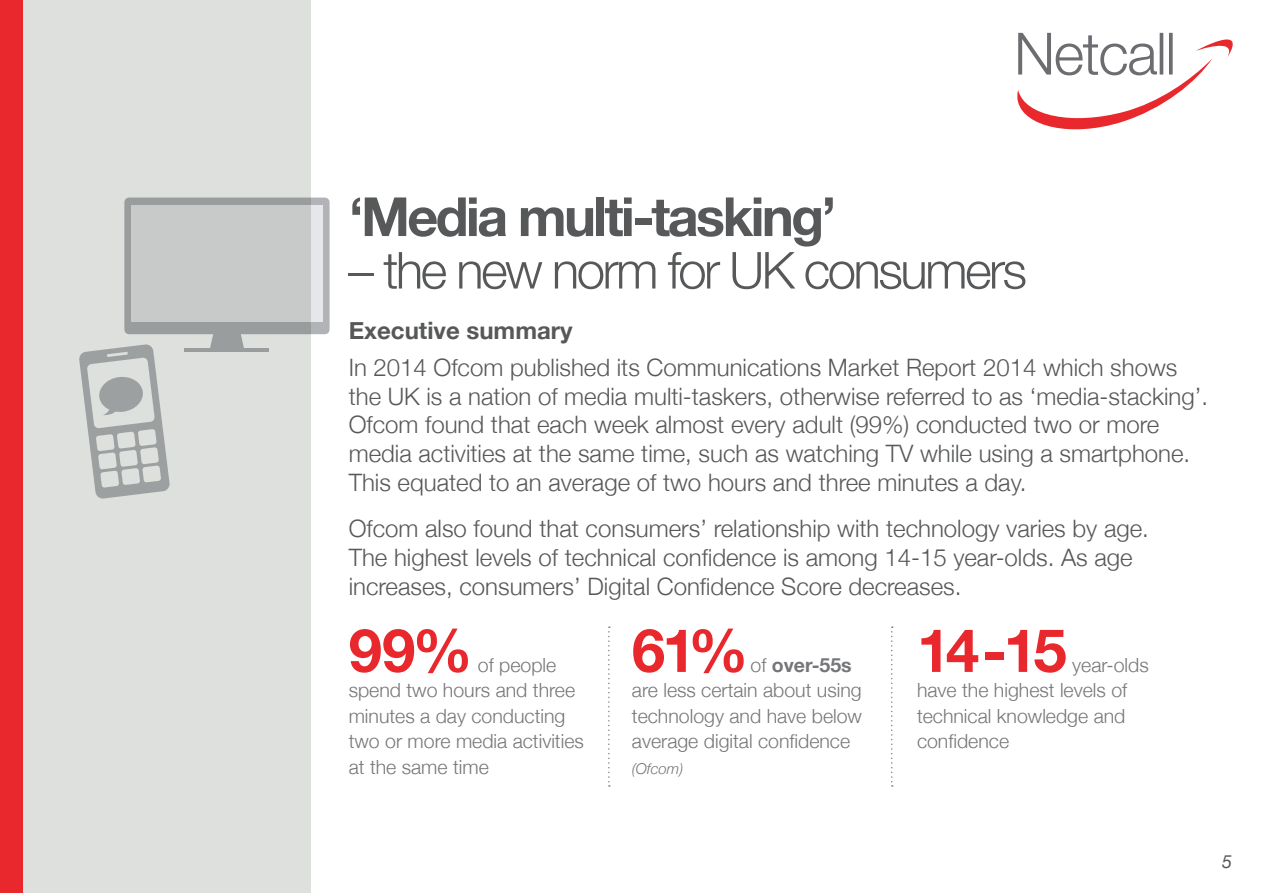
<style>
.page{position:relative;width:1263px;height:893px;background:#fff}
.page>*{position:absolute;margin:0;border:0;box-sizing:border-box;transform-origin:0 0}
.t1{font:700 60px "Helvetica Neue";letter-spacing:-.055em;color:#e9282d}
.t2{font:700 54px "Helvetica Neue";letter-spacing:-.05em;color:#57585a}
.t3{font:300 51px "Helvetica Neue";letter-spacing:-.05em;color:#57585a}
.t4{font:300 24px/28.8px "Helvetica Neue";color:#57585a}
.t5{font:700 24px "Helvetica Neue";color:#57585a}
.t6{font:300 19.5px/25.5px "Helvetica Neue";color:#757679}
.t7{font:italic 18px "Helvetica Neue";color:#57585a}
.t8{font:italic 300 15px "Helvetica Neue";color:#757679}
.s1{font-weight:700}
</style>
<div class="page">
<svg style="left:1017px;top:33px;width:216px;height:96px"></svg>
<div style="left:0;top:0;width:311px;height:893px;background:#dde0dc"></div>
<div style="left:0;top:0;width:23px;height:893px;background:#e9282d"></div>
<svg style="left:608px;top:626px;width:2px;height:161px"></svg>
<svg style="left:891px;top:626px;width:2px;height:161px"></svg>
<svg style="left:124px;top:198px;width:206px;height:136px;background:#a0a3a3"></svg>
<div style="left:131px;top:205px;width:192px;height:117px;background:#c7cac9"></div>
<svg style="left:209px;top:333px;width:36px;height:15px"></svg>
<hr style="left:185px;top:348px;width:84px;height:4px;background:#9a9d9d">
<svg style="left:79px;top:344px;width:91px;height:155px"></svg>
<h2 class="t2" style="left:349px;top:174px;width:489px">‘Media multi-tasking’</h2>
<h3 class="t3" style="left:349px;top:229px;width:680px">– the new norm for UK consumers</h3>
<p class="t5" style="left:349px;top:311px;width:225px">Executive summary</p>
<p class="t4" style="left:349px;top:352px;width:861px">In 2014 Ofcom published its Communications Market Report 2014 which shows the UK is a nation of media multi-taskers, otherwise referred to as ‘media-stacking’.<br>Ofcom found that each week almost every adult (99%) conducted two or more media activities at the same time, such as watching TV while using a smartphone.<br>This equated to an average of two hours and three minutes a day.</p>
<p class="t4" style="left:349px;top:513px;width:802px">Ofcom also found that consumers’ relationship with technology varies by age.<br>The highest levels of technical confidence is among 14-15 year-olds. As age increases, consumers’ Digital Confidence Score decreases.</p>
<h1 class="t1" style="left:349px;top:603px;width:125px">99%</h1>
<h1 class="t1" style="left:632px;top:603px;width:118px">61%</h1>
<h1 class="t1" style="left:917px;top:603px;width:151px">14-15</h1>
<p class="t6" style="left:349px;top:651px;width:237px;text-indent:129px">of people spend two hours and three minutes a day conducting two or more media activities at the same time</p>
<p class="t6" style="left:632px;top:651px;width:232px;text-indent:119px">of <span class="s1">over-55s </span>are less certain about using technology and have below average digital confidence</p>
<p class="t8" style="left:632px;top:757px;width:53px">(Ofcom)</p>
<p class="t6" style="left:917px;top:651px;width:233px;text-indent:155px">year-olds have the highest levels of technical knowledge and confidence</p>
<p class="t7" style="left:1222px;top:848px;width:12px">5</p>
</div>
